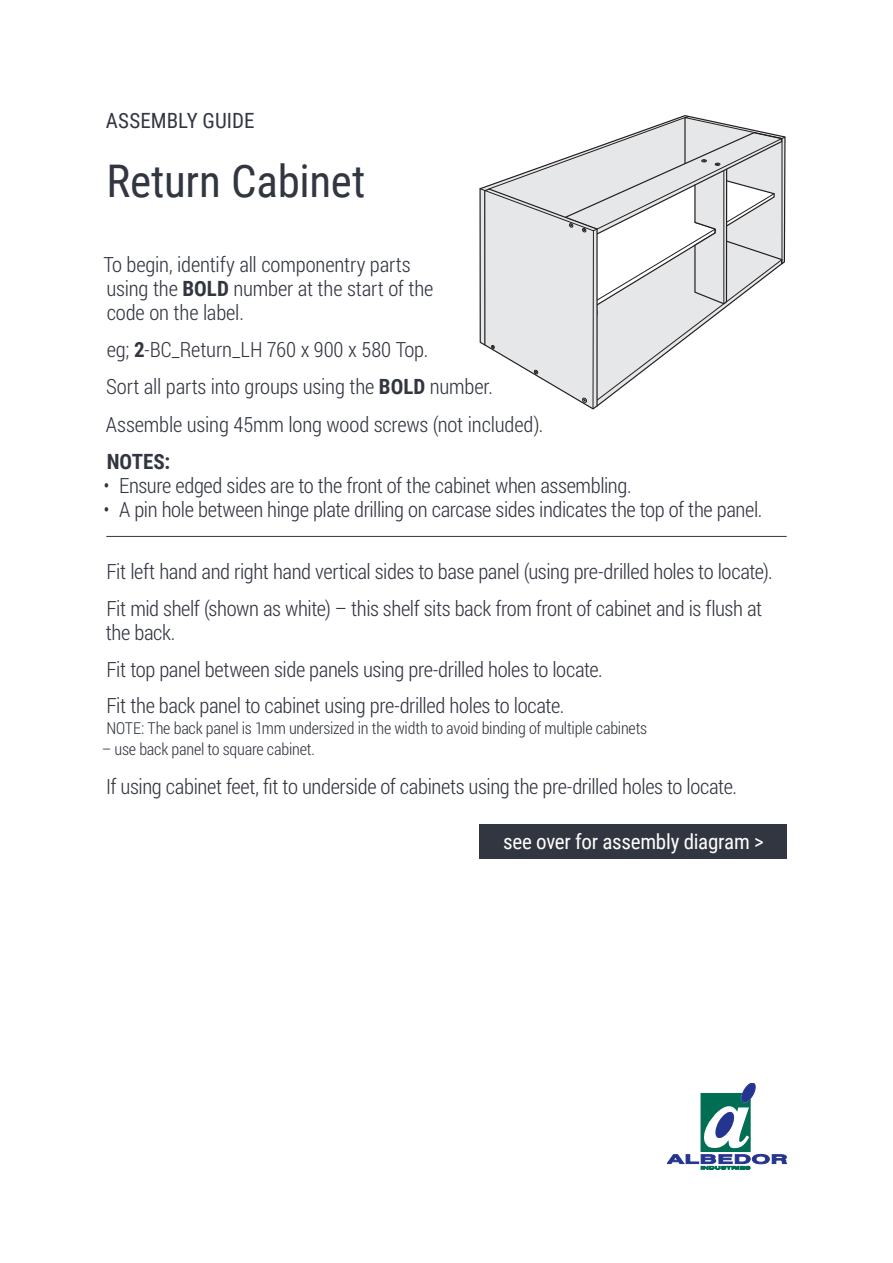
<style>
.page{position:relative;width:893px;height:1263px;background:#fff}
.page>*{position:absolute;margin:0;border:0;box-sizing:border-box;transform-origin:0 0}
.t1{font:45px "Roboto Condensed";letter-spacing:-.005em;color:#323640}
.t2{font:300 21px/36.8px "Roboto Condensed";letter-spacing:-.015em;color:#323640}
.t3{font:21px "Roboto Condensed";letter-spacing:-.015em;color:#fff}
.t4{font:21px "Roboto Condensed";color:#323640}
.t5{font:700 21px "Roboto Condensed";letter-spacing:-.005em;color:#323640}
.t6{font:300 16.5px "Roboto Condensed";letter-spacing:-.015em;color:#323640}
.s1{font-weight:700}
</style>
<div class="page">
<div style="left:479px;top:825px;width:308px;height:34px;background:#323640"></div>
<svg style="left:667px;top:1083px;width:120px;height:86px"></svg>
<hr style="left:106px;top:536px;width:681px;height:1px;background:#323640">
<svg style="left:479px;top:115px;width:307px;height:295px"></svg>
<p class="t4" style="left:106px;top:106px;width:150px">ASSEMBLY GUIDE</p>
<h1 class="t1" style="left:107px;top:150px;width:260px">Return Cabinet</h1>
<p class="t2" style="left:103px;top:252px;width:331px;line-height:24px">To begin, identify all componentry parts using the <span class="s1">BOLD</span> number at the start of the code on the label.</p>
<p class="t2" style="left:106px;top:330px;width:439px;line-height:37.5px">eg; <span class="s1">2</span>-BC_Return_LH 760 x 900 x 580 Top.<br>Sort all parts into groups using the <span class="s1">BOLD</span> number.<br>Assemble using 45mm long wood screws (not included).</p>
<p class="t5" style="left:107px;top:447px;width:65px">NOTES:</p>
<p class="t2" style="left:103px;top:466px;width:530px">• Ensure edged sides are to the front of the cabinet when assembling.</p>
<p class="t2" style="left:103px;top:490px;width:660px">• A pin hole between hinge plate drilling on carcase sides indicates the top of the panel.</p>
<p class="t2" style="left:106px;top:553px;width:668px">Fit left hand and right hand vertical sides to base panel (using pre-drilled holes to locate).<br>Fit mid shelf (shown as white) – this shelf sits back from front of cabinet and is flush at</p>
<p class="t2" style="left:106px;top:613px;width:498px">the back.<br>Fit top panel between side panels using pre-drilled holes to locate.<br>Fit the back panel to cabinet using pre-drilled holes to locate.</p>
<p class="t6" style="left:107px;top:717px;width:542px">NOTE: The back panel is 1mm undersized in the width to avoid binding of multiple cabinets</p>
<p class="t6" style="left:102px;top:738px;width:215px">– use back panel to square cabinet.</p>
<p class="t2" style="left:106px;top:767px;width:632px">If using cabinet feet, fit to underside of cabinets using the pre-drilled holes to locate.</p>
<p class="t3" style="left:503px;top:827px;width:262px">see over for assembly diagram &gt;</p>
</div>
